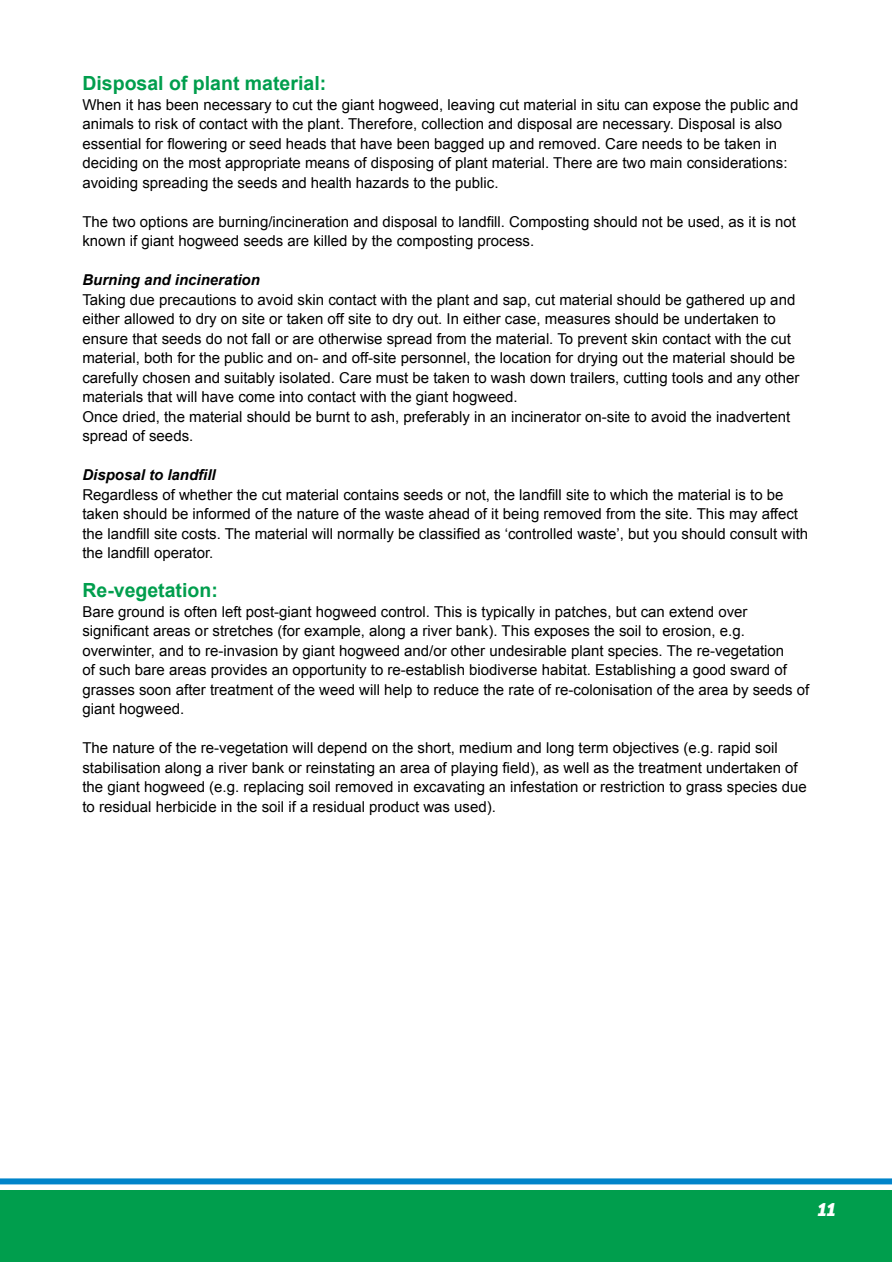
<style>
.page{position:relative;width:892px;height:1262px;background:#fff}
.page>*{position:absolute;margin:0;border:0;box-sizing:border-box;transform-origin:0 0}
.t1{font:700 19.5px "Arial";color:#009e4d}
.t2{font:italic 900 18px "Azbuka";color:#fff}
.t3{font:15px/19.5px "Arial";color:#000}
.t4{font:italic 700 15px "Arial";color:#000}
</style>
<div class="page">
<div style="left:0;top:1190px;width:892px;height:72px;background:#009e4d"></div>
<div style="left:0;top:1178px;width:892px;height:6px;background:#0084ca"></div>
<h1 class="t1" style="left:82px;top:70px;width:245px">Disposal of plant material:</h1>
<p class="t3" style="left:82px;top:95px;width:718px">When it has been necessary to cut the giant hogweed, leaving cut material in situ can expose the public and animals to risk of contact with the plant. Therefore, collection and disposal are necessary. Disposal is also essential for flowering or seed heads that have been bagged up and removed. Care needs to be taken in deciding on the most appropriate means of disposing of plant material. There are two main considerations: avoiding spreading the seeds and health hazards to the public.</p>
<p class="t3" style="left:82px;top:212px;width:715px">The two options are burning/incineration and disposal to landfill. Composting should not be used, as it is not known if giant hogweed seeds are killed by the composting process.</p>
<p class="t4" style="left:82px;top:270px;width:179px">Burning and incineration</p>
<p class="t3" style="left:82px;top:290px;width:718px">Taking due precautions to avoid skin contact with the plant and sap, cut material should be gathered up and either allowed to dry on site or taken off site to dry out. In either case, measures should be undertaken to ensure that seeds do not fall or are otherwise spread from the material. To prevent skin contact with the cut material, both for the public and on- and off-site personnel, the location for drying out the material should be carefully chosen and suitably isolated. Care must be taken to wash down trailers, cutting tools and any other materials that will have come into contact with the giant hogweed.<br>Once dried, the material should be burnt to ash, preferably in an incinerator on-site to avoid the inadvertent spread of seeds.</p>
<p class="t4" style="left:82px;top:465px;width:135px">Disposal to landfill</p>
<p class="t3" style="left:82px;top:485px;width:727px">Regardless of whether the cut material contains seeds or not, the landfill site to which the material is to be taken should be informed of the nature of the waste ahead of it being removed from the site. This may affect the landfill site costs. The material will normally be classified as ‘controlled waste’, but you should consult with the landfill operator.</p>
<h1 class="t1" style="left:82px;top:577px;width:137px">Re-vegetation:</h1>
<p class="t3" style="left:82px;top:602px;width:729px">Bare ground is often left post-giant hogweed control. This is typically in patches, but can extend over significant areas or stretches (for example, along a river bank). This exposes the soil to erosion, e.g. overwinter, and to re-invasion by giant hogweed and/or other undesirable plant species. The re-vegetation<br>of such bare areas provides an opportunity to re-establish biodiverse habitat. Establishing a good sward of grasses soon after treatment of the weed will help to reduce the rate of re-colonisation of the area by seeds of giant hogweed.</p>
<p class="t3" style="left:82px;top:738px;width:726px">The nature of the re-vegetation will depend on the short, medium and long term objectives (e.g. rapid soil stabilisation along a river bank or reinstating an area of playing field), as well as the treatment undertaken of the giant hogweed (e.g. replacing soil removed in excavating an infestation or restriction to grass species due to residual herbicide in the soil if a residual product was used).</p>
<p class="t2" style="left:817px;top:1198px;width:23px">11</p>
</div>
